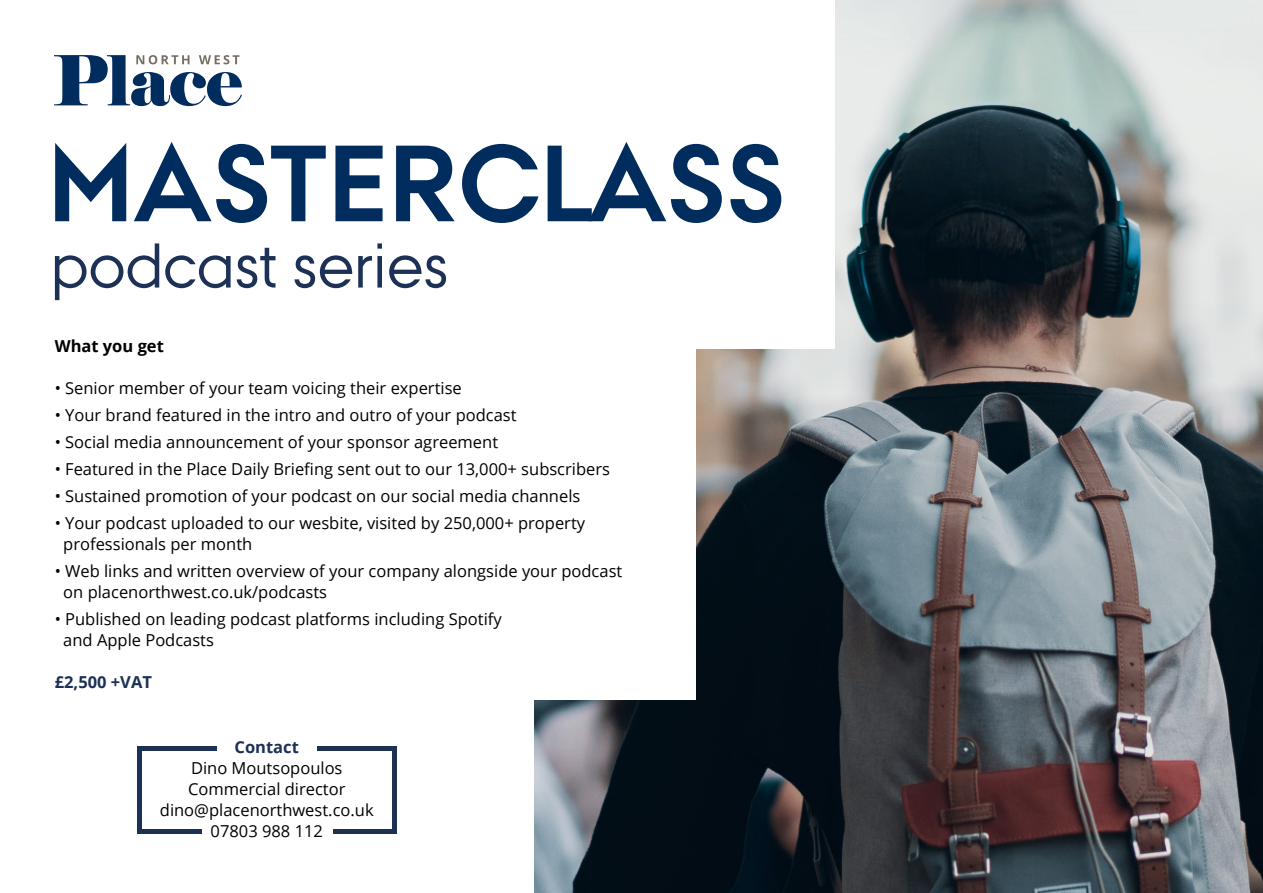
<style>
.page{position:relative;width:1263px;height:893px;background:#fff}
.page>*{position:absolute;margin:0;border:0;box-sizing:border-box;transform-origin:0 0}
.t1{font:700 108px "AU Passata";letter-spacing:.015em;color:#002d5e}
.t2{font:63px "AU Passata";color:#1d3056}
.t3{font:16.5px/21px "Open Sans";color:#000}
.t4{font:700 16.5px "Open Sans";color:#1d3056}
.t5{font:700 16.5px "Open Sans";color:#000}
</style>
<div class="page">
<img style="left:534px;top:0;width:729px;height:893px">
<div style="left:0;top:0;width:835px;height:349px;background:#fff"></div>
<div style="left:0;top:325px;width:696px;height:374px;background:#fff"></div>
<svg style="left:54px;top:55px;width:188px;height:51px"></svg>
<hr style="left:317px;top:746px;width:79px;height:4px;background:#1d3056">
<hr style="left:392px;top:746px;width:4px;height:88px;background:#1d3056">
<hr style="left:333px;top:830px;width:63px;height:4px;background:#1d3056">
<hr style="left:137px;top:746px;width:80px;height:4px;background:#1d3056">
<hr style="left:137px;top:746px;width:4px;height:88px;background:#1d3056">
<hr style="left:137px;top:830px;width:65px;height:4px;background:#1d3056">
<h1 class="t1" style="left:49px;top:121px;width:737px">MASTERCLASS</h1>
<h2 class="t2" style="left:51px;top:229px;width:399px">podcast series</h2>
<p class="t5" style="left:55px;top:335px;width:111px">What you get</p>
<p class="t3" style="left:55px;top:378px;width:409px">• Senior member of your team voicing their expertise</p>
<p class="t3" style="left:55px;top:405px;width:463px">• Your brand featured in the intro and outro of your podcast</p>
<p class="t3" style="left:55px;top:431px;width:445px">• Social media announcement of your sponsor agreement</p>
<p class="t3" style="left:55px;top:458px;width:557px">• Featured in the Place Daily Briefing sent out to our 13,000+ subscribers</p>
<p class="t3" style="left:55px;top:485px;width:527px">• Sustained promotion of your podcast on our social media channels</p>
<p class="t3" style="left:63px;top:512px;width:523px;text-indent:-9px">• Your podcast uploaded to our wesbite, visited by 250,000+ property professionals per month</p>
<p class="t3" style="left:63px;top:560px;width:561px;text-indent:-9px">• Web links and written overview of your company alongside your podcast on placenorthwest.co.uk/podcasts</p>
<p class="t3" style="left:63px;top:608px;width:440px;text-indent:-9px">• Published on leading podcast platforms including Spotify and Apple Podcasts</p>
<p class="t4" style="left:55px;top:670px;width:99px">£2,500 +VAT</p>
<p class="t4" style="left:235px;top:735px;width:66px">Contact</p>
<p class="t3" style="left:160px;top:757px;width:215px;text-align:center">Dino Moutsopoulos<br>Commercial director dino@placenorthwest.co.uk<br>07803 988 112</p>
</div>
